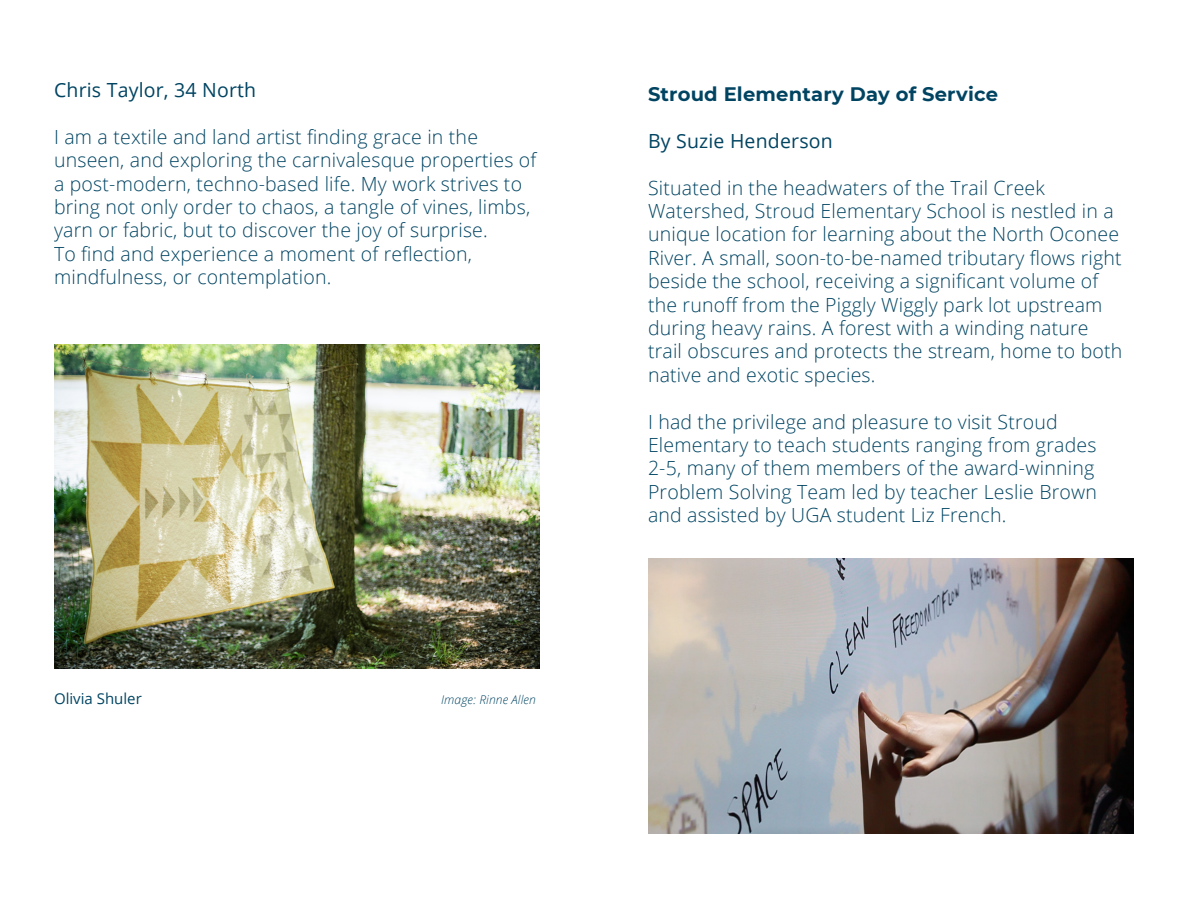
<style>
.page{position:relative;width:1188px;height:918px;background:#fff}
.page>*{position:absolute;margin:0;border:0;box-sizing:border-box;transform-origin:0 0}
.t1{font:300 19.5px/23.4px "Open Sans";letter-spacing:.01em;color:#004462}
.t2{font:19.5px "Open Sans";letter-spacing:.01em;color:#004462}
.t3{font:700 19.5px "Montserrat";letter-spacing:.01em;color:#004462}
.t4{font:15px "Open Sans";color:#004462}
.t5{font:italic 300 12px "Open Sans";letter-spacing:.01em;color:#004462}
</style>
<div class="page">
<img style="left:54px;top:345px;width:486px;height:324px">
<img style="left:648px;top:558px;width:486px;height:275px">
<p class="t2" style="left:54px;top:76px;width:204px">Chris Taylor, 34 North</p>
<p class="t1" style="left:54px;top:125px;width:484px">I am a textile and land artist finding grace in the unseen, and exploring the carnivalesque properties of a post-modern, techno-based life. My work strives to bring not only order to chaos, a tangle of vines, limbs, yarn or fabric, but to discover the joy of surprise.<br>To find and experience a moment of reflection, mindfulness, or contemplation.</p>
<p class="t4" style="left:54px;top:688px;width:89px">Olivia Shuler</p>
<p class="t5" style="left:441px;top:691px;width:96px">Image: Rinne Allen</p>
<p class="t3" style="left:648px;top:82px;width:352px">Stroud Elementary Day of Service</p>
<p class="t2" style="left:648px;top:127px;width:186px">By Suzie Henderson</p>
<p class="t1" style="left:648px;top:175px;width:476px">Situated in the headwaters of the Trail Creek Watershed, Stroud Elementary School is nestled in a unique location for learning about the North Oconee River. A small, soon-to-be-named tributary flows right beside the school, receiving a significant volume of the runoff from the Piggly Wiggly park lot upstream during heavy rains. A forest with a winding nature trail obscures and protects the stream, home to both native and exotic species.</p>
<p class="t1" style="left:648px;top:409px;width:451px">I had the privilege and pleasure to visit Stroud Elementary to teach students ranging from grades 2-5, many of them members of the award-winning Problem Solving Team led by teacher Leslie Brown and assisted by UGA student Liz French.</p>
</div>
